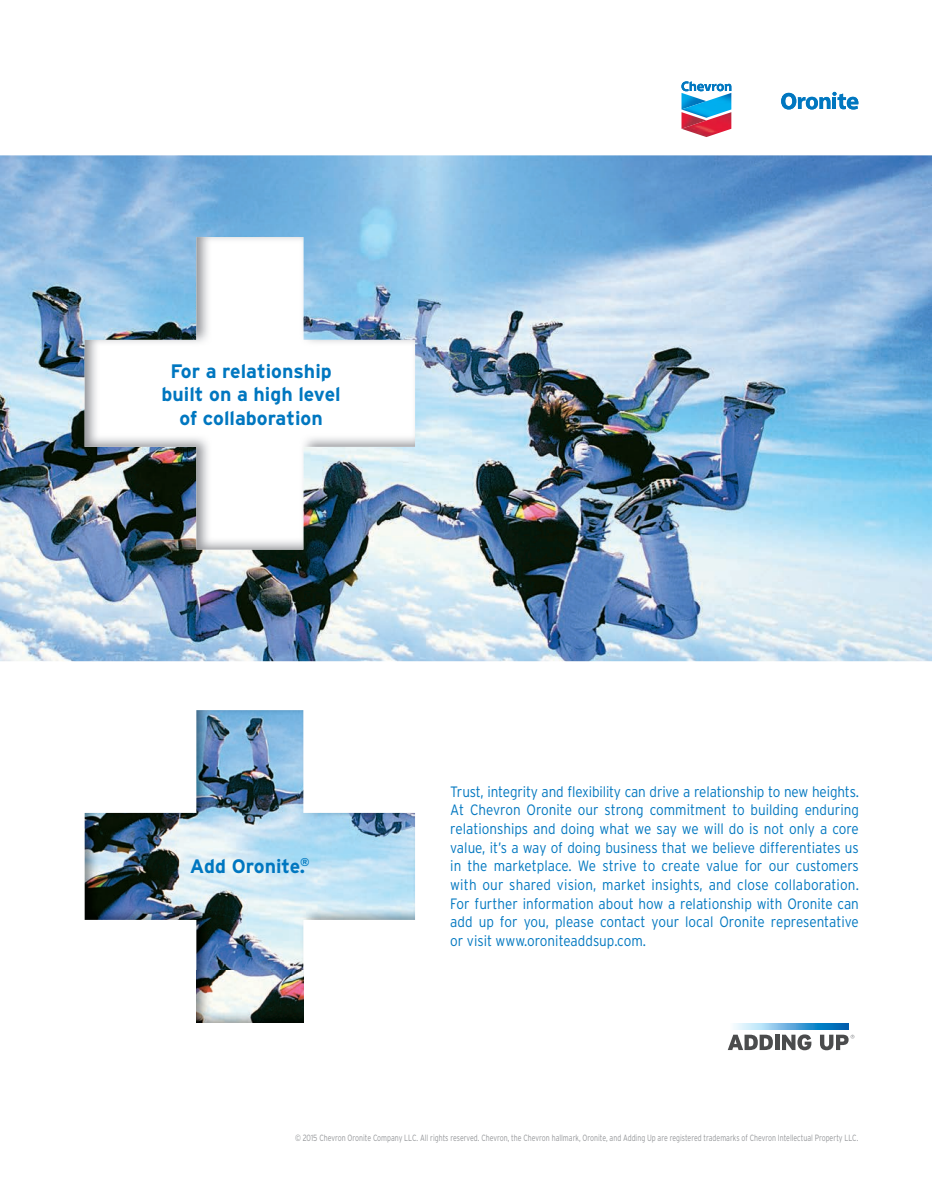
<style>
.page{position:relative;width:932px;height:1202px;background:#fff}
.page>*{position:absolute;margin:0;border:0;box-sizing:border-box;transform-origin:0 0}
.t1{font:700 19.5px/23.4px "Interstate";color:#0077c0;text-align:center}
.t2{font:300 15px/18.8px "Interstate";color:#0077c0;text-align:justify;scale:.9 1}
.t3{font:300 9px "Interstate";color:#939598;scale:.78 1}
</style>
<div class="page">
<svg style="left:681px;top:81px;width:50px;height:10px"></svg>
<img style="left:681px;top:93px;width:50px;height:19px">
<img style="left:681px;top:112px;width:50px;height:25px">
<img style="left:685px;top:124px;width:36px;height:12px">
<img style="left:685px;top:105px;width:35px;height:11px">
<svg style="left:781px;top:92px;width:77px;height:17px"></svg>
<svg style="left:727px;top:1034px;width:45px;height:16px"></svg>
<hr style="left:775px;top:1034px;width:4px;height:16px;background:#4b4c4d">
<svg style="left:782px;top:1034px;width:29px;height:16px"></svg>
<svg style="left:733px;top:1023px;width:115px;height:6px"></svg>
<svg style="left:820px;top:1034px;width:34px;height:16px"></svg>
<img style="left:0;top:155px;width:932px;height:506px">
<img style="left:85px;top:237px;width:330px;height:312px">
<img style="left:179px;top:710px;width:142px;height:261px">
<img style="left:85px;top:813px;width:94px;height:107px">
<img style="left:321px;top:813px;width:94px;height:107px">
<img style="left:196px;top:970px;width:107px;height:52px">
<h1 class="t1" style="left:161px;top:359px;width:181px">For a relationship built on a high level of collaboration</h1>
<h1 class="t1" style="left:190px;top:854px;width:121px">Add Oronite.<sup>®</sup></h1>
<p class="t2" style="left:450px;top:781px;width:455px">Trust, integrity and flexibility can drive a relationship to new heights.<br>At Chevron Oronite our strong commitment to building enduring relationships and doing what we say we will do is not only a core value, it’s a way of doing business that we believe differentiates us in the marketplace. We strive to create value for our customers with our shared vision, market insights, and close collaboration.<br>For further information about how a relationship with Oronite can add up for you, please contact your local Oronite representative or visit www.oroniteaddsup.com.</p>
<p class="t3" style="left:295px;top:1132px;width:723px">© 2015 Chevron Oronite Company LLC. All rights reserved. Chevron, the Chevron hallmark, Oronite, and Adding Up are registered trademarks of Chevron Intellectual Property LLC.</p>
</div>
